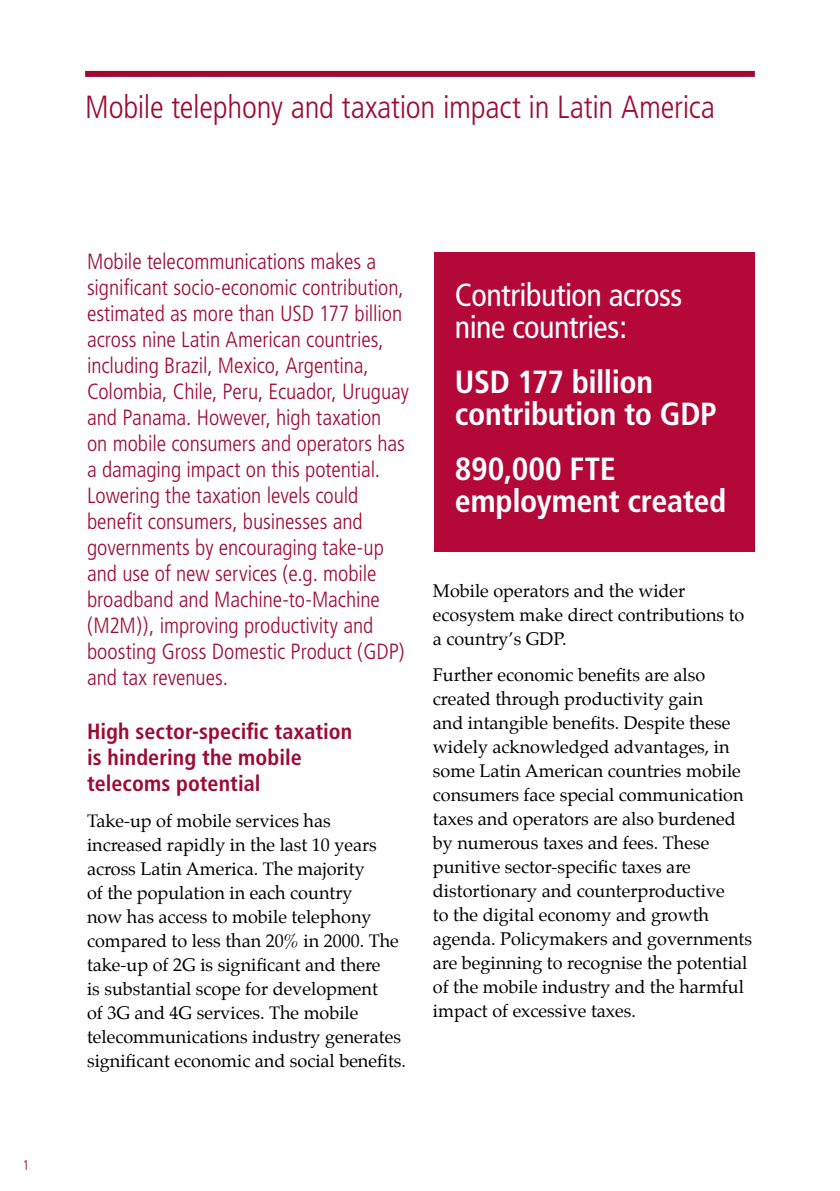
<style>
.page{position:relative;width:840px;height:1191px;background:#fff}
.page>*{position:absolute;margin:0;border:0;box-sizing:border-box;transform-origin:0 0}
.t1{font:700 condensed 32px/32px "Frutiger";letter-spacing:-.01em;color:#fff}
.t2{font:300 condensed 32px "Frutiger";letter-spacing:-.01em;color:#9e0a34}
.t3{font:condensed 32px/32px "Frutiger";letter-spacing:-.015em;color:#fff}
.t4{font:300 condensed 22px/26px "Frutiger";letter-spacing:-.005em;color:#9e0a34}
.t5{font:700 condensed 22px/26px "Frutiger";letter-spacing:.005em;color:#9e0a34}
.t6{font:18px/24px "Palatino";color:#000}
.t7{font:300 condensed 14px "Frutiger";color:#9e0a34}
</style>
<div class="page">
<div style="left:85px;top:71px;width:669px;height:6px;background:#9e0a34"></div>
<div style="left:434px;top:252px;width:320px;height:300px;background:#b30838"></div>
<p class="t7" style="left:22px;top:1156px;width:8px">1</p>
<h1 class="t2" style="left:85px;top:88px;width:631px">Mobile telephony and taxation impact in Latin America</h1>
<p class="t4" style="left:87px;top:248px;width:323px">Mobile telecommunications makes a significant socio-economic contribution, estimated as more than USD 177 billion across nine Latin American countries, including Brazil, Mexico, Argentina, Colombia, Chile, Peru, Ecuador, Uruguay and Panama. However, high taxation<br>on mobile consumers and operators has a damaging impact on this potential.<br>Lowering the taxation levels could benefit consumers, businesses and governments by encouraging take-up and use of new services (e.g. mobile broadband and Machine-to-Machine (M2M)), improving productivity and boosting Gross Domestic Product (GDP) and tax revenues.</p>
<p class="t5" style="left:87px;top:719px;width:266px">High sector-specific taxation is hindering the mobile telecoms potential</p>
<p class="t6" style="left:87px;top:808px;width:320px">Take-up of mobile services has increased rapidly in the last 10 years across Latin America. The majority<br>of the population in each country<br>now has access to mobile telephony compared to less than 20% in 2000. The take-up of 2G is significant and there<br>is substantial scope for development<br>of 3G and 4G services. The mobile telecommunications industry generates significant economic and social benefits.</p>
<h1 class="t3" style="left:454px;top:279px;width:229px">Contribution across nine countries:</h1>
<h1 class="t1" style="left:454px;top:366px;width:263px">USD 177 billion contribution to GDP</h1>
<h1 class="t1" style="left:454px;top:453px;width:273px">890,000 FTE employment created</h1>
<p class="t6" style="left:432px;top:579px;width:313px">Mobile operators and the wider ecosystem make direct contributions to a country’s GDP.</p>
<p class="t6" style="left:432px;top:662px;width:320px">Further economic benefits are also created through productivity gain<br>and intangible benefits. Despite these widely acknowledged advantages, in some Latin American countries mobile consumers face special communication taxes and operators are also burdened by numerous taxes and fees. These punitive sector-specific taxes are distortionary and counterproductive<br>to the digital economy and growth agenda. Policymakers and governments are beginning to recognise the potential of the mobile industry and the harmful impact of excessive taxes.</p>
</div>
